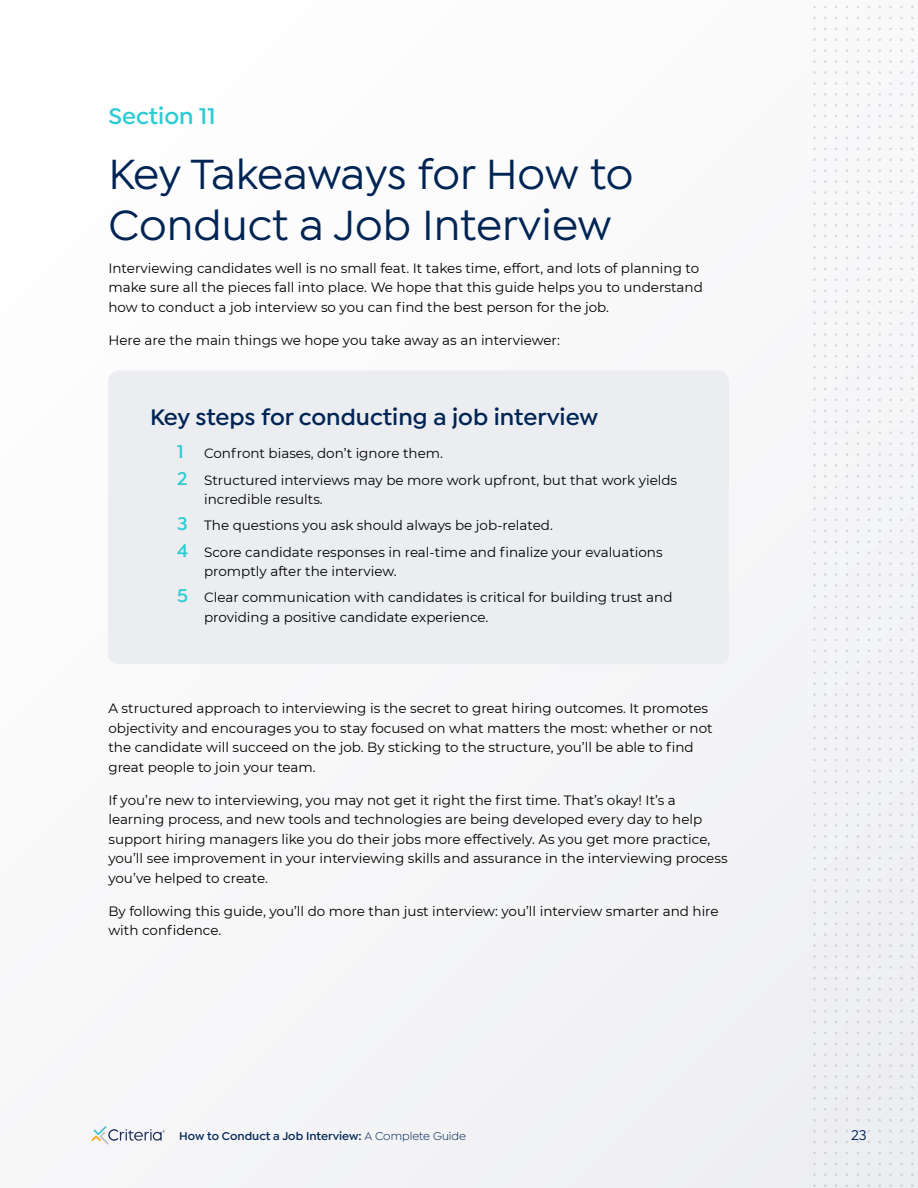
<style>
.page{position:relative;width:918px;height:1188px;background:#f7f7f9}
.page>*{position:absolute;margin:0;border:0;box-sizing:border-box;transform-origin:0 0}
.t1{font:500 45px/51px "Isidora Sans";color:#002554}
.t2{font:600 24px "Isidora Sans";color:#002554}
.t3{font:600 24px "Isidora Sans";color:#2cccd3}
.t4{font:500 15px "Isidora Sans";color:#002554}
.t5{font:13.5px/19.5px "Montserrat";color:#000}
.t6{font:600 12px "Isidora Sans";color:#002554}
.s1{font-family:"Isidora Sans";font-weight:600;font-size:19.5px;color:#2cccd3}
.s2{font-weight:400}
</style>
<div class="page">
<svg style="left:92px;top:1126px;width:73px;height:19px"></svg>
<div style="left:108px;top:370px;width:621px;height:294px;background:#ebedf1;border-radius:11px"></div>
<h2 class="t3" style="left:108px;top:102px;width:109px">Section 11</h2>
<h1 class="t1" style="left:108px;top:149px;width:527px">Key Takeaways for How to<br>Conduct a Job Interview</h1>
<p class="t5" style="left:108px;top:258px;width:596px">Interviewing candidates well is no small feat. It takes time, effort, and lots of planning to make sure all the pieces fall into place. We hope that this guide helps you to understand how to conduct a job interview so you can find the best person for the job.</p>
<p class="t5" style="left:108px;top:330px;width:453px">Here are the main things we hope you take away as an interviewer:</p>
<h2 class="t2" style="left:150px;top:403px;width:450px">Key steps for conducting a job interview</h2>
<p class="t5" style="left:177px;top:440px;width:502px;line-height:26.2px"><span class="s1">1</span> Confront biases, don’t ignore them.<br><span class="s1">2</span> Structured interviews may be more work upfront, but that work yields</p>
<p class="t5" style="left:177px;top:486px;width:487px;line-height:26.2px;text-indent:27px">incredible results.<br><span class="s1">3</span> The questions you ask should always be job-related.<br><span class="s1">4</span> Score candidate responses in real-time and finalize your evaluations</p>
<p class="t5" style="left:177px;top:558px;width:497px;line-height:26.2px;text-indent:27px">promptly after the interview.<br><span class="s1">5</span> Clear communication with candidates is critical for building trust and</p>
<p class="t5" style="left:204px;top:607px;width:286px">providing a positive candidate experience.</p>
<p class="t5" style="left:108px;top:698px;width:606px">A structured approach to interviewing is the secret to great hiring outcomes. It promotes objectivity and encourages you to stay focused on what matters the most: whether or not the candidate will succeed on the job. By sticking to the structure, you’ll be able to find great people to join your team.</p>
<p class="t5" style="left:108px;top:790px;width:621px">If you’re new to interviewing, you may not get it right the first time. That’s okay! It’s a learning process, and new tools and technologies are being developed every day to help support hiring managers like you do their jobs more effectively. As you get more practice, you’ll see improvement in your interviewing skills and assurance in the interviewing process you’ve helped to create.</p>
<p class="t5" style="left:108px;top:901px;width:612px">By following this guide, you’ll do more than just interview: you’ll interview smarter and hire with confidence.</p>
<p class="t6" style="left:179px;top:1129px;width:288px">How to Conduct a Job Interview: <span class="s2">A Complete Guide</span></p>
<p class="t4" style="left:851px;top:1127px;width:17px">23</p>
</div>
